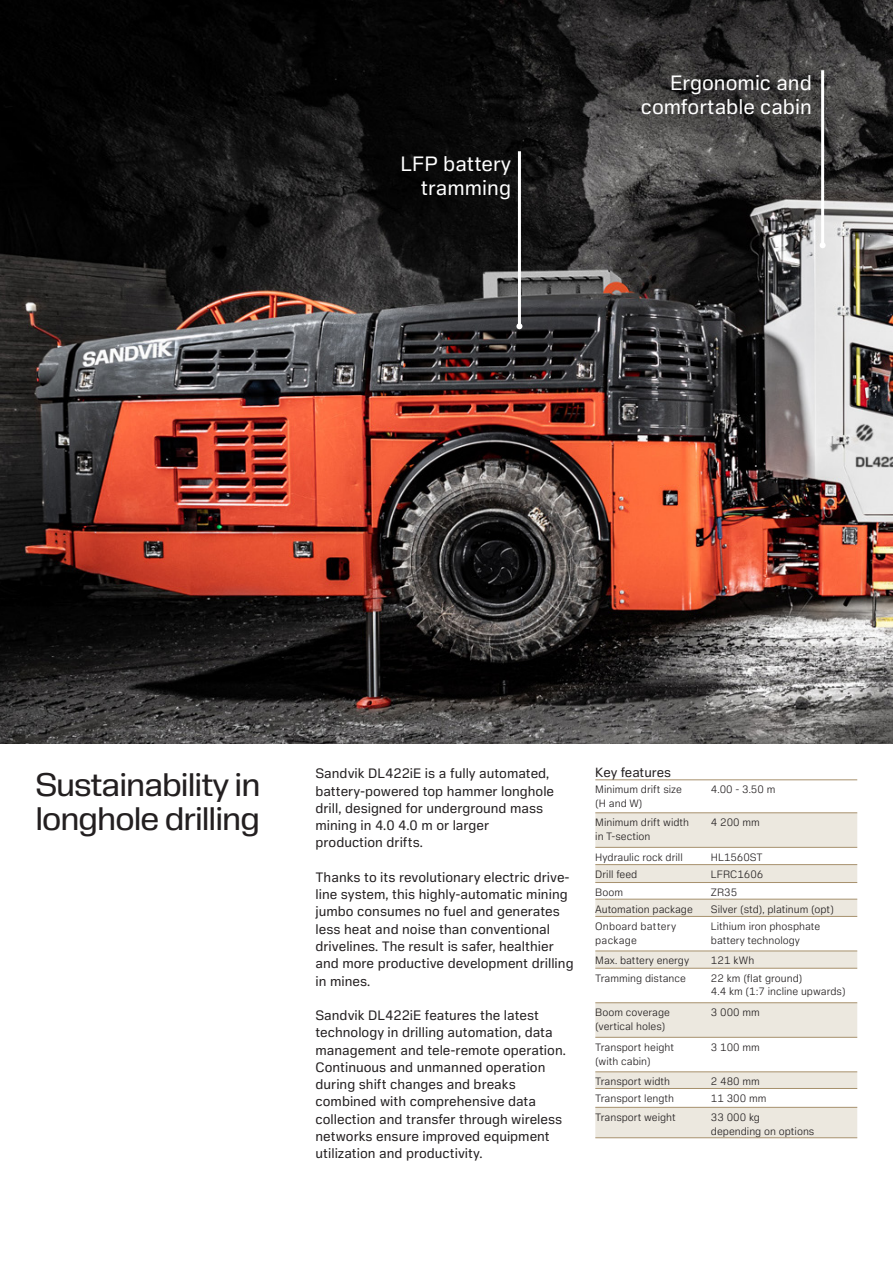
<style>
.page{position:relative;width:893px;height:1263px;background:#fff}
.page>*{position:absolute;margin:0;border:0;box-sizing:border-box;transform-origin:0 0}
.Header_3{font:33px/34.5px "Sandvik Sans Headline";letter-spacing:-.01em;color:#231f20}
.TABLE_INFORMATION{font:21px "Sandvik Sans Text";color:#fff}
.Body_1{font:13.8px/17.2px "Sandvik Sans Text";color:#231f20}
.Body_2_-_Tables_-_Bold{font:13.5px "Sandvik Sans Text";letter-spacing:-.005em;color:#231f20}
.Body_2_-_Tables{font:300 10.8px/13.8px "Sandvik Sans Text";color:#231f20}
</style>
<div class="page">
<img style="left:0;top:0;width:893px;height:744px">
<svg style="left:595px;top:813px;width:262px;height:324px;fill:#ece8df"></svg>
<hr style="left:595px;top:779px;width:116px;height:1px;background:#a7916d">
<hr style="left:711px;top:779px;width:146px;height:1px;background:#a7916d">
<hr style="left:595px;top:812px;width:116px;height:1px;background:#a7916d">
<hr style="left:711px;top:812px;width:146px;height:1px;background:#a7916d">
<hr style="left:595px;top:847px;width:116px;height:1px;background:#a7916d">
<hr style="left:711px;top:847px;width:146px;height:1px;background:#a7916d">
<hr style="left:595px;top:864px;width:116px;height:1px;background:#a7916d">
<hr style="left:711px;top:864px;width:146px;height:1px;background:#a7916d">
<hr style="left:595px;top:882px;width:116px;height:1px;background:#a7916d">
<hr style="left:711px;top:882px;width:146px;height:1px;background:#a7916d">
<hr style="left:595px;top:899px;width:116px;height:1px;background:#a7916d">
<hr style="left:711px;top:899px;width:146px;height:1px;background:#a7916d">
<hr style="left:595px;top:916px;width:116px;height:1px;background:#a7916d">
<hr style="left:711px;top:916px;width:146px;height:1px;background:#a7916d">
<hr style="left:595px;top:951px;width:116px;height:1px;background:#a7916d">
<hr style="left:711px;top:951px;width:146px;height:1px;background:#a7916d">
<hr style="left:595px;top:968px;width:116px;height:1px;background:#a7916d">
<hr style="left:711px;top:968px;width:146px;height:1px;background:#a7916d">
<hr style="left:595px;top:1002px;width:116px;height:1px;background:#a7916d">
<hr style="left:711px;top:1002px;width:146px;height:1px;background:#a7916d">
<hr style="left:595px;top:1037px;width:116px;height:1px;background:#a7916d">
<hr style="left:711px;top:1037px;width:146px;height:1px;background:#a7916d">
<hr style="left:595px;top:1071px;width:116px;height:1px;background:#a7916d">
<hr style="left:711px;top:1071px;width:146px;height:1px;background:#a7916d">
<hr style="left:595px;top:1088px;width:116px;height:1px;background:#a7916d">
<hr style="left:711px;top:1088px;width:146px;height:1px;background:#a7916d">
<hr style="left:595px;top:1107px;width:116px;height:1px;background:#a7916d">
<hr style="left:711px;top:1107px;width:146px;height:1px;background:#a7916d">
<hr style="left:595px;top:1137px;width:116px;height:1px;background:#a7916d">
<hr style="left:711px;top:1137px;width:146px;height:1px;background:#a7916d">
<hr style="left:518px;top:151px;width:3px;height:175px;background:#fff">
<svg style="left:516px;top:323px;width:6px;height:6px"></svg>
<hr style="left:821px;top:70px;width:3px;height:175px;background:#fff">
<svg style="left:820px;top:242px;width:6px;height:6px"></svg>
<p class="TABLE_INFORMATION" style="left:401px;top:151px;width:112px">LFP battery</p>
<p class="TABLE_INFORMATION" style="left:421px;top:175px;width:92px">tramming</p>
<p class="TABLE_INFORMATION" style="left:670px;top:70px;width:143px">Ergonomic and</p>
<p class="TABLE_INFORMATION" style="left:641px;top:94px;width:173px">comfortable cabin</p>
<p class="Header_3" style="left:36px;top:767px;width:226px">Sustainability in longhole drilling</p>
<p class="Body_1" style="left:315px;top:764px;width:240px">Sandvik DL422iE is a fully automated, battery-powered top hammer longhole drill, designed for underground mass mining in 4.0 4.0 m or larger production drifts.</p>
<p class="Body_1" style="left:315px;top:868px;width:260px">Thanks to its revolutionary electric drive&shy;line system, this highly-automatic mining jumbo consumes no fuel and generates less heat and noise than conventional drivelines. The result is safer, healthier and more productive development drilling in mines.</p>
<p class="Body_1" style="left:315px;top:1006px;width:239px">Sandvik DL422iE features the latest technology in drilling automation, data</p>
<p class="Body_1" style="left:315px;top:1041px;width:252px">management and tele-remote operation.<br>Continuous and unmanned operation during shift changes and breaks combined with comprehensive data collection and transfer through wireless networks ensure improved equipment utilization and productivity.</p>
<p class="Body_2_-_Tables_-_Bold" style="left:595px;top:764px;width:77px">Key features</p>
<p class="Body_2_-_Tables" style="left:595px;top:782px;width:88px">Minimum drift size (H and W)</p>
<p class="Body_2_-_Tables" style="left:711px;top:782px;width:66px">4.00 - 3.50 m</p>
<p class="Body_2_-_Tables" style="left:595px;top:815px;width:95px">Minimum drift width in T-section</p>
<p class="Body_2_-_Tables" style="left:711px;top:815px;width:50px">4 200 mm</p>
<p class="Body_2_-_Tables" style="left:595px;top:850px;width:89px">Hydraulic rock drill</p>
<p class="Body_2_-_Tables" style="left:711px;top:850px;width:53px">HL1560ST</p>
<p class="Body_2_-_Tables" style="left:595px;top:867px;width:44px">Drill feed</p>
<p class="Body_2_-_Tables" style="left:711px;top:867px;width:54px">LFRC1606</p>
<p class="Body_2_-_Tables" style="left:595px;top:885px;width:29px">Boom</p>
<p class="Body_2_-_Tables" style="left:711px;top:885px;width:28px">ZR35</p>
<p class="Body_2_-_Tables" style="left:595px;top:902px;width:99px">Automation package</p>
<p class="Body_2_-_Tables" style="left:711px;top:902px;width:124px">Silver (std), platinum (opt)</p>
<p class="Body_2_-_Tables" style="left:595px;top:919px;width:82px">Onboard battery package</p>
<p class="Body_2_-_Tables" style="left:711px;top:919px;width:111px">Lithium iron phosphate battery technology</p>
<p class="Body_2_-_Tables" style="left:595px;top:953px;width:95px">Max. battery energy</p>
<p class="Body_2_-_Tables" style="left:711px;top:953px;width:45px">121 kWh</p>
<p class="Body_2_-_Tables" style="left:595px;top:971px;width:92px">Tramming distance</p>
<p class="Body_2_-_Tables" style="left:711px;top:971px;width:93px">22 km (flat ground)</p>
<p class="Body_2_-_Tables" style="left:711px;top:985px;width:136px">4.4 km (1:7 incline upwards)</p>
<p class="Body_2_-_Tables" style="left:595px;top:1005px;width:76px">Boom coverage (vertical holes)</p>
<p class="Body_2_-_Tables" style="left:711px;top:1005px;width:50px">3 000 mm</p>
<p class="Body_2_-_Tables" style="left:595px;top:1040px;width:80px">Transport height (with cabin)</p>
<p class="Body_2_-_Tables" style="left:711px;top:1040px;width:50px">3 100 mm</p>
<p class="Body_2_-_Tables" style="left:595px;top:1074px;width:76px">Transport width</p>
<p class="Body_2_-_Tables" style="left:711px;top:1074px;width:50px">2 480 mm</p>
<p class="Body_2_-_Tables" style="left:595px;top:1091px;width:80px">Transport length</p>
<p class="Body_2_-_Tables" style="left:711px;top:1091px;width:57px">11 300 mm</p>
<p class="Body_2_-_Tables" style="left:595px;top:1110px;width:82px">Transport weight</p>
<p class="Body_2_-_Tables" style="left:711px;top:1110px;width:105px">33 000 kg<br>depending on options</p>
</div>
